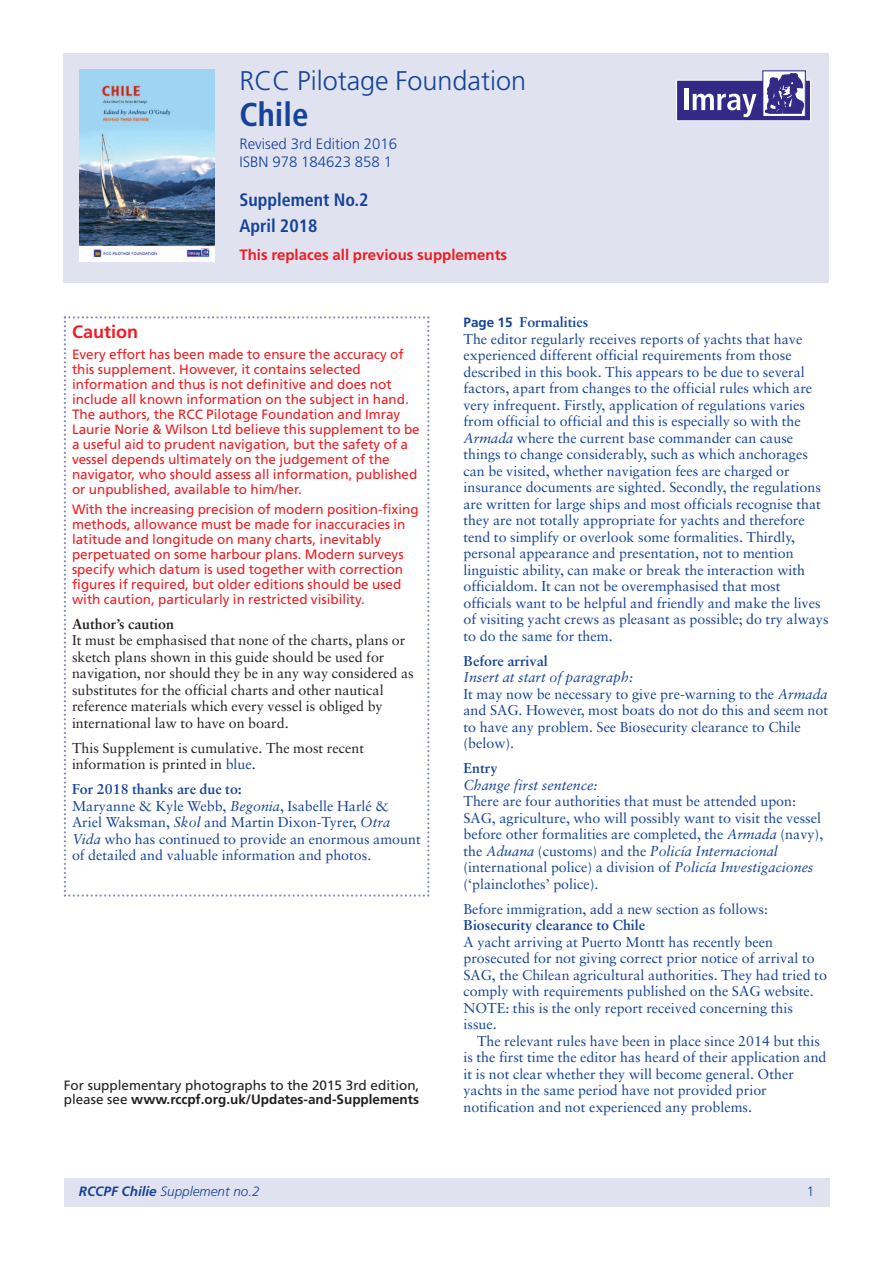
<style>
.page{position:relative;width:893px;height:1263px;background:#fff}
.page>*{position:absolute;margin:0;border:0;box-sizing:border-box;transform-origin:0 0}
.t1{font:700 condensed 33px "Frutiger";color:#154398}
.t2{font:300 27px "Frutiger";color:#154398}
.t3{font:700 condensed 18px/26.1px "Frutiger";color:#154398}
.t4{font:700 18px "Frutiger";color:#ee1d23}
.t5{font:300 15px/18.6px "Frutiger";color:#154398}
.t6{font:700 15px "Frutiger";color:#ee1d23}
.t7{font:14.25px/16.5px "Sabon";color:#154398}
.t8{font:14.25px/16.5px "Sabon";color:#231f20}
.t9{font:700 14.25px "Sabon";color:#154398}
.t10{font:italic 14.25px "Sabon";color:#154398}
.t11{font:700 14.25px "Sabon";color:#231f20}
.t12{font:13.5px/15px "Frutiger";color:#ee1d23}
.t13{font:13.5px/13.5px "Frutiger";color:#231f20}
.t14{font:italic 300 13.5px "Frutiger";color:#154398}
.t15{font:300 13.5px "Frutiger";color:#154398}
.s1{color:#154398}
.s2{font-weight:700}
.s3{font-style:italic}
.s4{font-family:"Frutiger";font-weight:700;font-size:13.5px}
</style>
<div class="page">
<div style="left:64px;top:1178px;width:765px;height:28px;background:#e1e2f0"></div>
<svg style="left:64px;top:316px;width:365px;height:581px"></svg>
<div style="left:64px;top:53px;width:765px;height:230px;background:#e1e2f0"></div>
<div style="left:677px;top:80px;width:133px;height:41px;background:#332986"></div>
<div style="left:676px;top:80px;width:135px;height:41px;border:1px solid #fff"></div>
<svg style="left:764px;top:72px;width:40px;height:43px"></svg>
<div style="left:762px;top:70px;width:44px;height:47px;border:1px solid #332986"></div>
<svg style="left:765px;top:73px;width:38px;height:40px"></svg>
<hr style="left:685px;top:88px;width:4px;height:22px;background:#fff">
<svg style="left:693px;top:94px;width:63px;height:23px"></svg>
<img style="left:79px;top:70px;width:135px;height:191px">
<h2 class="t2" style="left:239px;top:70px;width:288px">RCC Pilotage Foundation</h2>
<h1 class="t1" style="left:239px;top:101px;width:71px">Chile</h1>
<p class="t5" style="left:239px;top:135px;width:159px">Revised 3rd Edition 2016<br>ISBN 978 184623 858 1</p>
<p class="t3" style="left:239px;top:188px;width:130px">Supplement No.2<br>April 2018</p>
<p class="t6" style="left:239px;top:249px;width:269px">This replaces all previous supplements</p>
<p class="t4" style="left:72px;top:324px;width:68px">Caution</p>
<p class="t12" style="left:72px;top:348px;width:349px">Every effort has been made to ensure the accuracy of this supplement. However, it contains selected information and thus is not definitive and does not include all known information on the subject in hand.<br>The authors, the RCC Pilotage Foundation and Imray Laurie Norie &amp; Wilson Ltd believe this supplement to be a useful aid to prudent navigation, but the safety of a vessel depends ultimately on the judgement of the navigator, who should assess all information, published or unpublished, available to him/her.</p>
<p class="t12" style="left:72px;top:502px;width:348px">With the increasing precision of modern position-fixing methods, allowance must be made for inaccuracies in latitude and longitude on many charts, inevitably perpetuated on some harbour plans. Modern surveys specify which datum is used together with correction figures if required, but older editions should be used with caution, particularly in restricted visibility.</p>
<p class="t11" style="left:72px;top:618px;width:104px">Author’s caution</p>
<p class="t8" style="left:72px;top:633px;width:343px">It must be emphasised that none of the charts, plans or sketch plans shown in this guide should be used for navigation, nor should they be in any way considered as substitutes for the official charts and other nautical reference materials which every vessel is obliged by international law to have on board.</p>
<p class="t8" style="left:72px;top:741px;width:294px">This Supplement is cumulative. The most recent information is printed in <span class="s1">blue</span>.</p>
<p class="t7" style="left:72px;top:782px;width:350px"><span class="s2">For 2018 thanks are due to:<br></span>Maryanne &amp; Kyle Webb, <span class="s3">Begonia</span>, Isabelle Harlé &amp; Ariel Waksman, <span class="s3">Skol</span> and Martin Dixon-Tyrer, <span class="s3">Otra Vida</span> who has continued to provide an enormous amount of detailed and valuable information and photos.</p>
<p class="t13" style="left:64px;top:1080px;width:357px">For supplementary photographs to the 2015 3rd edition, please see <span class="s2">www.rccpf.org.uk/Updates-and-Supplements</span></p>
<p class="t7" style="left:463px;top:315px;width:367px"><span class="s4">Page 15</span> <span class="s2">Formalities<br></span>The editor regularly receives reports of yachts that have experienced different official requirements from those described in this book. This appears to be due to several factors, apart from changes to the official rules which are very infrequent. Firstly, application of regulations varies from official to official and this is especially so with the <span class="s3">Armada</span> where the current base commander can cause things to change considerably, such as which anchorages can be visited, whether navigation fees are charged or insurance documents are sighted. Secondly, the regulations are written for large ships and most officials recognise that they are not totally appropriate for yachts and therefore tend to simplify or overlook some formalities. Thirdly, personal appearance and presentation, not to mention linguistic ability, can make or break the interaction with officialdom. It can not be overemphasised that most officials want to be helpful and friendly and make the lives of visiting yacht crews as pleasant as possible; do try always to do the same for them.</p>
<p class="t9" style="left:463px;top:655px;width:86px">Before arrival</p>
<p class="t7" style="left:463px;top:670px;width:366px"><span class="s3">Insert at start of paragraph:<br></span>It may now be necessary to give pre-warning to the <span class="s3">Armada </span>and SAG. However, most boats do not do this and seem not to have any problem. See Biosecurity clearance to Chile (below).</p>
<p class="t9" style="left:463px;top:762px;width:36px">Entry</p>
<p class="t10" style="left:463px;top:779px;width:135px">Change first sentence:</p>
<p class="t7" style="left:463px;top:794px;width:361px">There are four authorities that must be attended upon:<br>SAG, agriculture, who will possibly want to visit the vessel before other formalities are completed, the <span class="s3">Armada</span> (navy), the <span class="s3">Aduana</span> (customs) and the <span class="s3">Policía Internacional </span>(international police) a division of <span class="s3">Policía Investigaciones </span>(‘plainclothes’ police).</p>
<p class="t7" style="left:463px;top:902px;width:306px">Before immigration, add a new section as follows:</p>
<p class="t9" style="left:463px;top:919px;width:183px">Biosecurity clearance to Chile</p>
<p class="t7" style="left:463px;top:935px;width:365px">A yacht arriving at Puerto Montt has recently been prosecuted for not giving correct prior notice of arrival to SAG, the Chilean agricultural authorities. They had tried to comply with requirements published on the SAG website.<br>NOTE: this is the only report received concerning this issue.</p>
<p class="t7" style="left:463px;top:1034px;width:365px;text-indent:13px">The relevant rules have been in place since 2014 but this is the first time the editor has heard of their application and it is not clear whether they will become general. Other yachts in the same period have not provided prior notification and not experienced any problems.</p>
<p class="t14" style="left:79px;top:1186px;width:182px"><span class="s2">RCCPF Chilie</span> Supplement no.2</p>
<p class="t15" style="left:807px;top:1186px;width:9px">1</p>
</div>
